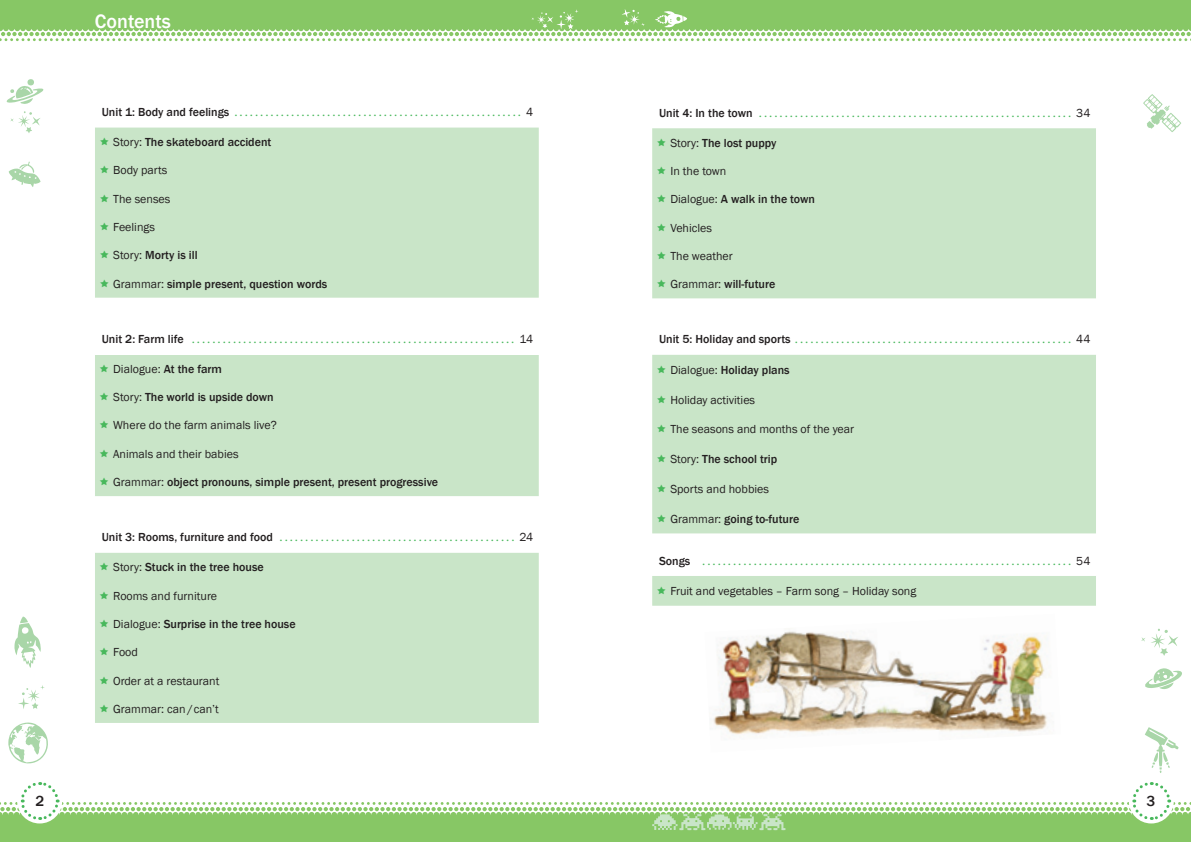
<style>
.page{position:relative;width:1191px;height:842px;background:#fff}
.page>*{position:absolute;margin:0;border:0;box-sizing:border-box;transform-origin:0 0}
.t1{font:500 20px "Franklin Gothic";color:#fff}
.t2{font:500 15px "Franklin Gothic";color:#231f20}
.t3{font:14px "Minion Pro";color:#48b85c}
.t4{font:500 12px "Franklin Gothic";color:#231f20}
.t5{font:12px "Franklin Gothic";color:#231f20}
.s1{font-family:"Franklin Gothic";font-weight:500;font-size:12px;color:#231f20}
.s2{font-family:"Franklin Gothic";font-size:12px;color:#231f20}
.s3{font-weight:400}
.s4{font-weight:500}
</style>
<div class="page">
<div style="left:0;top:0;width:1191px;height:28px;background:#87c765"></div>
<div style="left:0;top:815px;width:1191px;height:27px;background:#87c765"></div>
<svg style="left:1145px;top:727px;width:33px;height:46px"></svg>
<svg style="left:9px;top:162px;width:32px;height:25px"></svg>
<svg style="left:7px;top:79px;width:36px;height:25px"></svg>
<svg style="left:11px;top:111px;width:29px;height:22px"></svg>
<svg style="left:1141px;top:629px;width:37px;height:27px"></svg>
<svg style="left:18px;top:685px;width:27px;height:24px"></svg>
<svg style="left:0;top:782px;width:1191px;height:48px"></svg>
<svg style="left:14px;top:616px;width:27px;height:52px"></svg>
<svg style="left:8px;top:722px;width:40px;height:42px"></svg>
<svg style="left:1145px;top:668px;width:37px;height:21px"></svg>
<svg style="left:1143px;top:94px;width:38px;height:38px"></svg>
<svg style="left:0;top:9px;width:1191px;height:32px"></svg>
<svg style="left:95px;top:128px;width:444px;height:595px;background:#cee7cd"></svg>
<div style="left:95px;top:298px;width:444px;height:56px;background:#fff"></div>
<div style="left:652px;top:128px;width:444px;height:170px;background:#c9e5c8"></div>
<svg style="left:652px;top:355px;width:444px;height:251px;fill:#c9e5c8"></svg>
<img style="left:713px;top:631px;width:337px;height:104px">
<svg style="left:100px;top:137px;width:8px;height:8px"></svg>
<svg style="left:100px;top:165px;width:8px;height:8px"></svg>
<svg style="left:100px;top:194px;width:8px;height:8px"></svg>
<svg style="left:100px;top:222px;width:8px;height:8px"></svg>
<svg style="left:100px;top:251px;width:8px;height:7px"></svg>
<svg style="left:100px;top:279px;width:8px;height:8px"></svg>
<svg style="left:100px;top:364px;width:8px;height:8px"></svg>
<svg style="left:100px;top:392px;width:8px;height:8px"></svg>
<svg style="left:100px;top:421px;width:8px;height:8px"></svg>
<svg style="left:100px;top:449px;width:8px;height:8px"></svg>
<svg style="left:100px;top:477px;width:8px;height:8px"></svg>
<svg style="left:100px;top:562px;width:8px;height:8px"></svg>
<svg style="left:100px;top:591px;width:8px;height:8px"></svg>
<svg style="left:100px;top:619px;width:8px;height:8px"></svg>
<svg style="left:100px;top:647px;width:8px;height:8px"></svg>
<svg style="left:100px;top:676px;width:8px;height:8px"></svg>
<svg style="left:100px;top:704px;width:8px;height:8px"></svg>
<svg style="left:657px;top:138px;width:8px;height:8px"></svg>
<svg style="left:657px;top:166px;width:8px;height:8px"></svg>
<svg style="left:657px;top:195px;width:8px;height:8px"></svg>
<svg style="left:657px;top:223px;width:8px;height:8px"></svg>
<svg style="left:657px;top:251px;width:8px;height:8px"></svg>
<svg style="left:657px;top:280px;width:8px;height:8px"></svg>
<svg style="left:657px;top:365px;width:8px;height:8px"></svg>
<svg style="left:657px;top:395px;width:8px;height:8px"></svg>
<svg style="left:657px;top:425px;width:8px;height:8px"></svg>
<svg style="left:657px;top:454px;width:8px;height:8px"></svg>
<svg style="left:657px;top:484px;width:8px;height:8px"></svg>
<svg style="left:657px;top:514px;width:8px;height:8px"></svg>
<svg style="left:657px;top:586px;width:8px;height:8px"></svg>
<h1 class="t1" style="left:95px;top:9px;width:77px">Contents</h1>
<p class="t3" style="left:102px;top:102px;width:433px"><span class="s1">Unit 1: Body and feelings</span> ........................................................ <span class="s2">4</span></p>
<p class="t4" style="left:113px;top:135px;width:160px"><span class="s3">Story:</span> The skateboard accident</p>
<p class="t5" style="left:113px;top:163px;width:56px">Body parts</p>
<p class="t5" style="left:113px;top:191px;width:59px">The senses</p>
<p class="t5" style="left:113px;top:220px;width:43px">Feelings</p>
<p class="t4" style="left:113px;top:248px;width:86px"><span class="s3">Story:</span> Morty is ill</p>
<p class="t4" style="left:113px;top:276px;width:216px"><span class="s3">Grammar:</span> simple present, question words</p>
<p class="t3" style="left:102px;top:329px;width:433px"><span class="s1">Unit 2: Farm life</span> ............................................................... <span class="s2">14</span></p>
<p class="t5" style="left:113px;top:361px;width:110px">Dialogue: <span class="s4">At the farm</span></p>
<p class="t4" style="left:113px;top:390px;width:162px"><span class="s3">Story:</span> The world is upside down</p>
<p class="t5" style="left:113px;top:418px;width:165px">Where do the farm animals live?</p>
<p class="t5" style="left:113px;top:446px;width:127px">Animals and their babies</p>
<p class="t4" style="left:113px;top:475px;width:326px"><span class="s3">Grammar:</span> object pronouns, simple present, present progressive</p>
<p class="t3" style="left:102px;top:528px;width:433px"><span class="s1">Unit 3: Rooms, furniture and food</span> .............................................. <span class="s2">24</span></p>
<p class="t4" style="left:113px;top:560px;width:152px"><span class="s3">Story:</span> Stuck in the tree house</p>
<p class="t5" style="left:113px;top:588px;width:106px">Rooms and furniture</p>
<p class="t4" style="left:113px;top:616px;width:184px"><span class="s3">Dialogue:</span> Surprise in the tree house</p>
<p class="t5" style="left:113px;top:645px;width:26px">Food</p>
<p class="t5" style="left:113px;top:673px;width:108px">Order at a restaurant</p>
<p class="t5" style="left:113px;top:701px;width:107px">Grammar: can / can’t</p>
<p class="t3" style="left:659px;top:103px;width:433px"><span class="s1">Unit 4: In the town</span> ............................................................. <span class="s2">34</span></p>
<p class="t4" style="left:670px;top:135px;width:108px"><span class="s3">Story:</span> The lost puppy</p>
<p class="t5" style="left:670px;top:164px;width:57px">In the town</p>
<p class="t4" style="left:670px;top:192px;width:146px"><span class="s3">Dialogue:</span> A walk in the town</p>
<p class="t5" style="left:670px;top:220px;width:43px">Vehicles</p>
<p class="t5" style="left:670px;top:249px;width:64px">The weather</p>
<p class="t4" style="left:670px;top:277px;width:106px"><span class="s3">Grammar:</span> will-future</p>
<p class="t3" style="left:659px;top:330px;width:433px"><span class="s1">Unit 5: Holiday and sports</span> ...................................................... <span class="s2">44</span></p>
<p class="t4" style="left:670px;top:362px;width:121px"><span class="s3">Dialogue:</span> Holiday plans</p>
<p class="t5" style="left:670px;top:392px;width:86px">Holiday activities</p>
<p class="t5" style="left:670px;top:422px;width:185px">The seasons and months of the year</p>
<p class="t4" style="left:670px;top:452px;width:108px"><span class="s3">Story:</span> The school trip</p>
<p class="t5" style="left:670px;top:481px;width:100px">Sports and hobbies</p>
<p class="t4" style="left:670px;top:511px;width:130px"><span class="s3">Grammar:</span> going to-future</p>
<p class="t3" style="left:659px;top:551px;width:433px"><span class="s1">Songs</span> ........................................................................ <span class="s2">54</span></p>
<p class="t5" style="left:670px;top:584px;width:247px">Fruit and vegetables – Farm song – Holiday song</p>
<p class="t2" style="left:36px;top:792px;width:10px">2</p>
<p class="t2" style="left:1146px;top:792px;width:10px">3</p>
</div>
